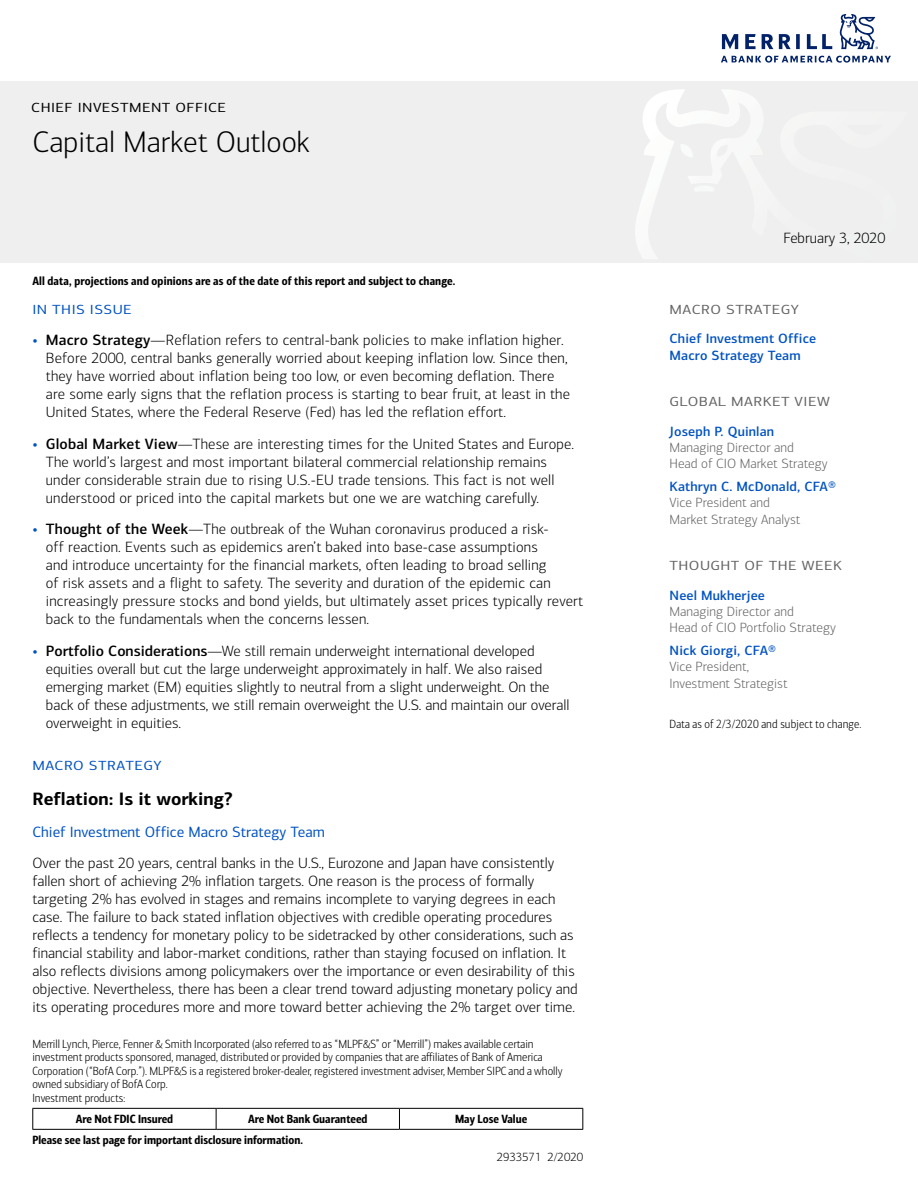
<style>
.page{position:relative;width:918px;height:1188px;background:#fff}
.page>*{position:absolute;margin:0;border:0;box-sizing:border-box;transform-origin:0 0}
.t1{font:300 30px "Connections";color:#000}
.H2_Article_Title{font:700 18px "Connections";color:#000}
.BODY{font:300 15px/18px "Connections";color:#000}
.Author_name{font:15px "Connections";color:#0052c2}
.Author_Description_S{font:300 13.5px/16.2px "Connections";color:#646464}
.Author_name_SIDEBAR{font:500 13.5px/16.2px "Connections";letter-spacing:.01em;color:#0052c2}
.H1_SIDEBAR{font:13.35px "Connections";letter-spacing:.03em;color:#646464;scale:1.14 1}
.t2{font:13.35px "Connections";letter-spacing:.03em;color:#0052c2;scale:1.14 1}
.t3{font:13.35px "Connections";letter-spacing:.03em;color:#000;scale:1.14 1}
.Exhibit_Source{font:300 12px/13.5px "Connections Cond";color:#000}
.t4{font:12px "Connections Cond Bld";color:#000}
.t5{font:300 12px "Connections";color:#000}
.s1{font-weight:500;color:#0052c2}
.s2{font-weight:500}
</style>
<div class="page">
<div style="left:0;top:81px;width:918px;height:181px;background:#efefef"></div>
<svg style="left:636px;top:89px;width:120px;height:159px"></svg>
<svg style="left:680px;top:144px;width:13px;height:14px"></svg>
<svg style="left:694px;top:184px;width:21px;height:8px"></svg>
<svg style="left:721px;top:56px;width:170px;height:7px"></svg>
<svg style="left:722px;top:34px;width:110px;height:15px"></svg>
<svg style="left:839px;top:14px;width:39px;height:35px"></svg>
<hr style="left:32px;top:1108px;width:184px;height:1px;background:#000">
<svg style="left:32px;top:1109px;width:1px;height:20px"></svg>
<hr style="left:216px;top:1108px;width:183px;height:1px;background:#000">
<svg style="left:216px;top:1109px;width:1px;height:20px"></svg>
<hr style="left:399px;top:1108px;width:184px;height:1px;background:#000">
<svg style="left:399px;top:1109px;width:1px;height:20px"></svg>
<svg style="left:582px;top:1109px;width:1px;height:20px"></svg>
<hr style="left:32px;top:1129px;width:184px;height:1px;background:#000">
<hr style="left:216px;top:1129px;width:183px;height:1px;background:#000">
<hr style="left:399px;top:1129px;width:184px;height:1px;background:#000">
<p class="t3" style="left:31px;top:100px;width:172px">CHIEF INVESTMENT OFFICE</p>
<h1 class="t1" style="left:32px;top:125px;width:279px">Capital Market Outlook</h1>
<p class="t4" style="left:32px;top:274px;width:425px">All data, projections and opinions are as of the date of this report and subject to change.</p>
<h1 class="t2" style="left:32px;top:301px;width:89px">IN THIS ISSUE</h1>
<p class="BODY" style="left:46px;top:331px;width:526px;text-indent:-14px"><span class="s1">•</span> <span class="s2">Macro Strategy</span>—Reflation refers to central-bank policies to make inflation higher.<br>Before 2000, central banks generally worried about keeping inflation low. Since then, they have worried about inflation being too low, or even becoming deflation. There are some early signs that the reflation process is starting to bear fruit, at least in the United States, where the Federal Reserve (Fed) has led the reflation effort.</p>
<p class="BODY" style="left:46px;top:435px;width:530px;text-indent:-14px"><span class="s1">•</span> <span class="s2">Global Market View</span>—These are interesting times for the United States and Europe.<br>The world’s largest and most important bilateral commercial relationship remains under considerable strain due to rising U.S.-EU trade tensions. This fact is not well understood or priced into the capital markets but one we are watching carefully.</p>
<p class="BODY" style="left:46px;top:520px;width:539px;text-indent:-14px"><span class="s1">•</span> <span class="s2">Thought of the Week</span>—The outbreak of the Wuhan coronavirus produced a risk-<br>off reaction. Events such as epidemics aren’t baked into base-case assumptions<br>and introduce uncertainty for the financial markets, often leading to broad selling<br>of risk assets and a flight to safety. The severity and duration of the epidemic can increasingly pressure stocks and bond yields, but ultimately asset prices typically revert back to the fundamentals when the concerns lessen.</p>
<p class="BODY" style="left:46px;top:642px;width:525px;text-indent:-14px"><span class="s1">•</span> <span class="s2">Portfolio Considerations</span>—We still remain underweight international developed equities overall but cut the large underweight approximately in half. We also raised emerging market (EM) equities slightly to neutral from a slight underweight. On the back of these adjustments, we still remain overweight the U.S. and maintain our overall overweight in equities.</p>
<h1 class="t2" style="left:32px;top:758px;width:115px">MACRO STRATEGY</h1>
<h2 class="H2_Article_Title" style="left:32px;top:788px;width:202px">Reflation: Is it working?</h2>
<p class="Author_name" style="left:32px;top:823px;width:294px">Chief Investment Office Macro Strategy Team</p>
<p class="BODY" style="left:32px;top:854px;width:547px">Over the past 20 years, central banks in the U.S., Eurozone and Japan have consistently fallen short of achieving 2% inflation targets. One reason is the process of formally targeting 2% has evolved in stages and remains incomplete to varying degrees in each case. The failure to back stated inflation objectives with credible operating procedures reflects a tendency for monetary policy to be sidetracked by other considerations, such as financial stability and labor-market conditions, rather than staying focused on inflation. It also reflects divisions among policymakers over the importance or even desirability of this objective. Nevertheless, there has been a clear trend toward adjusting monetary policy and its operating procedures more and more toward better achieving the 2% target over time.</p>
<p class="Exhibit_Source" style="left:32px;top:1037px;width:532px">Merrill Lynch, Pierce, Fenner &amp; Smith Incorporated (also referred to as “MLPF&amp;S” or “Merrill”) makes available certain investment products sponsored, managed, distributed or provided by companies that are affiliates of Bank of America Corporation (“BofA Corp.”). MLPF&amp;S is a registered broker-dealer, registered investment adviser, Member SIPC and a wholly owned subsidiary of BofA Corp.<br>Investment products:</p>
<p class="t4" style="left:76px;top:1112px;width:99px">Are Not FDIC Insured</p>
<p class="t4" style="left:248px;top:1112px;width:121px">Are Not Bank Guaranteed</p>
<p class="t4" style="left:455px;top:1112px;width:74px">May Lose Value</p>
<p class="t4" style="left:32px;top:1133px;width:272px">Please see last page for important disclosure information.</p>
<p class="t5" style="left:497px;top:1150px;width:88px">2933571 2/2020</p>
<p class="BODY" style="left:783px;top:229px;width:104px">February 3, 2020</p>
<h1 class="H1_SIDEBAR" style="left:670px;top:301px;width:115px">MACRO STRATEGY</h1>
<p class="Author_name_SIDEBAR" style="left:670px;top:331px;width:148px">Chief Investment Office<br>Macro Strategy Team</p>
<h1 class="H1_SIDEBAR" style="left:670px;top:394px;width:142px">GLOBAL MARKET VIEW</h1>
<p class="Author_name_SIDEBAR" style="left:670px;top:423px;width:106px">Joseph P. Quinlan</p>
<p class="Author_Description_S" style="left:670px;top:439px;width:160px">Managing Director and<br>Head of CIO Market Strategy</p>
<p class="Author_name_SIDEBAR" style="left:670px;top:478px;width:168px">Kathryn C. McDonald, CFA®</p>
<p class="Author_Description_S" style="left:670px;top:495px;width:132px">Vice President and<br>Market Strategy Analyst</p>
<h1 class="H1_SIDEBAR" style="left:670px;top:558px;width:153px">THOUGHT OF THE WEEK</h1>
<p class="Author_name_SIDEBAR" style="left:670px;top:587px;width:97px">Neel Mukherjee</p>
<p class="Author_Description_S" style="left:670px;top:603px;width:168px">Managing Director and<br>Head of CIO Portfolio Strategy</p>
<p class="Author_name_SIDEBAR" style="left:670px;top:642px;width:108px">Nick Giorgi, CFA®</p>
<p class="Author_Description_S" style="left:670px;top:659px;width:119px">Vice President,<br>Investment Strategist</p>
<p class="Exhibit_Source" style="left:670px;top:718px;width:193px">Data as of 2/3/2020 and subject to change.</p>
</div>
